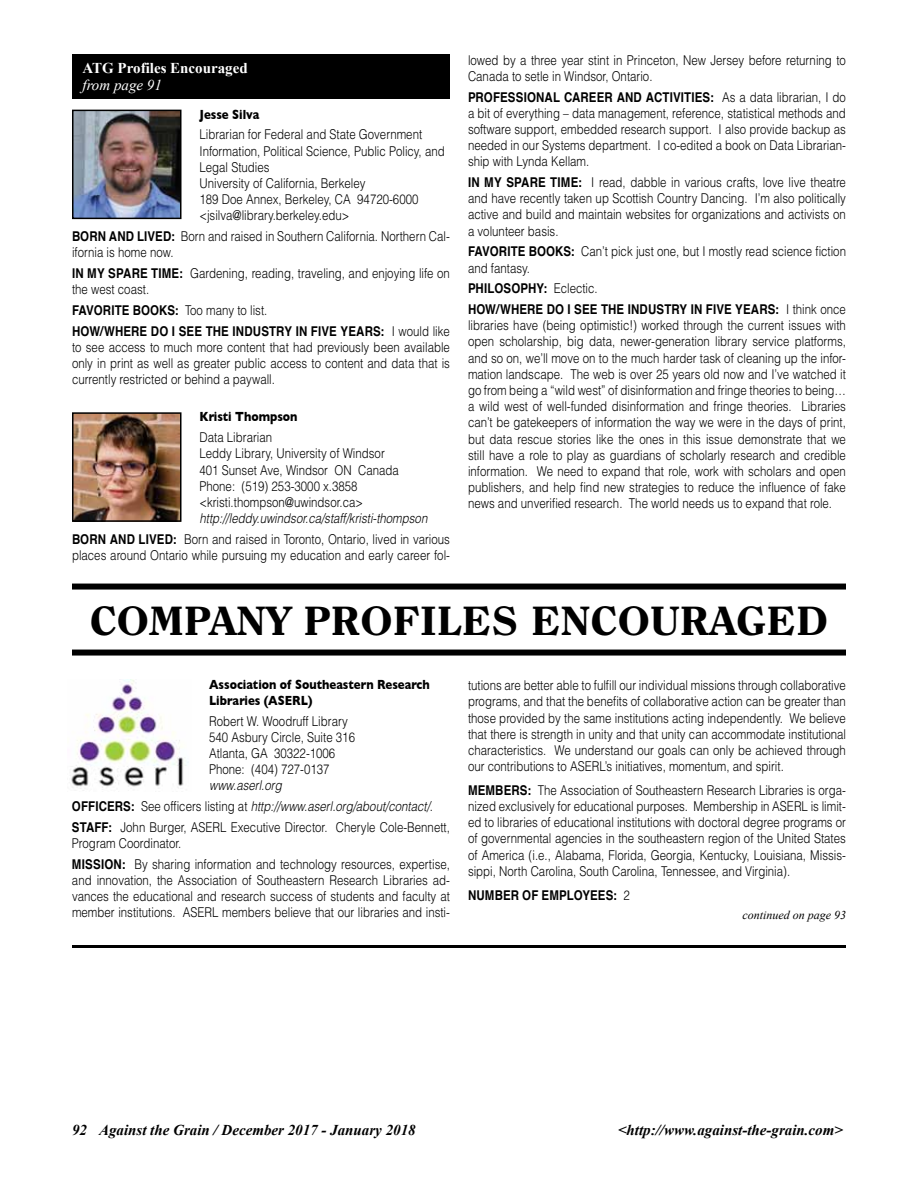
<style>
.page{position:relative;width:918px;height:1188px;background:#fff}
.page>*{position:absolute;margin:0;border:0;box-sizing:border-box;transform-origin:0 0}
.t1{font:800 40.5px "Clearface";color:#000;scale:1.1 1}
.t2{font:italic 700 15px "Times New Roman";color:#000}
.t3{font:700 15px "Times New Roman";color:#fff}
.t4{font:italic 15px "Times New Roman";color:#fff}
.t5{font:300 13.5px/16.2px "Helvetica";color:#000;scale:.85 1}
.t6{font:700 13.5px/20.7px "Helvetica";letter-spacing:.015em;color:#000;scale:.85 1}
.t7{font:italic 300 13.5px/20.7px "Helvetica";color:#000;scale:.85 1}
.t8{font:700 13.5px/16.2px "Gill Sans";color:#000;scale:.85 1}
.t9{font:italic 12px "Times New Roman";color:#000}
.s1{font-weight:700}
.s2{font-weight:300}
.s3{font-weight:700;font-style:normal}
.s4{font-style:normal}
.s5{font-style:italic}
</style>
<div class="page">
<div style="left:72px;top:584px;width:774px;height:6px;background:#000"></div>
<div style="left:72px;top:650px;width:774px;height:6px;background:#000"></div>
<div style="left:73px;top:55px;width:376px;height:43px;background:#000"></div>
<div style="left:72px;top:54px;width:378px;height:45px;border:2px solid #000"></div>
<img style="left:75px;top:113px;width:104px;height:103px">
<div style="left:72px;top:110px;width:110px;height:109px;border:2px solid #000"></div>
<img style="left:75px;top:415px;width:104px;height:104px">
<div style="left:72px;top:412px;width:110px;height:110px;border:2px solid #000"></div>
<img style="left:71px;top:680px;width:118px;height:111px">
<hr style="left:72px;top:945px;width:774px;height:3px;background:#000">
<p class="t3" style="left:82px;top:58px;width:167px">ATG Profiles Encouraged</p>
<p class="t4" style="left:82px;top:74px;width:81px">from page 91</p>
<p class="t8" style="left:199px;top:106px;width:72px">Jesse Silva</p>
<p class="t5" style="left:199px;top:126px;width:290px">Librarian for Federal and State Government Information, Political Science, Public Policy, and Legal Studies<br>University of California, Berkeley<br>189 Doe Annex, Berkeley, CA 94720-6000 &lt;jsilva@library.berkeley.edu&gt;</p>
<p class="t5" style="left:72px;top:228px;width:446px"><span class="s1">BORN AND LIVED:</span> Born and raised in Southern California. Northern Cal&shy;ifornia is home now.</p>
<p class="t5" style="left:72px;top:265px;width:446px"><span class="s1">IN MY SPARE TIME:</span> Gardening, reading, traveling, and enjoying life on the west coast.</p>
<p class="t6" style="left:72px;top:300px;width:446px">FAVORITE BOOKS: <span class="s2">Too many to list.<br></span>HOW/WHERE DO I SEE THE INDUSTRY IN FIVE YEARS: <span class="s2">I would like</span></p>
<p class="t5" style="left:72px;top:339px;width:446px;text-align:justify">to see access to much more content that had previously been available only in print as well as greater public access to content and data that is currently restricted or behind a paywall.</p>
<p class="t8" style="left:200px;top:409px;width:117px">Kristi Thompson</p>
<p class="t5" style="left:200px;top:429px;width:236px">Data Librarian<br>Leddy Library, University of Windsor<br>401 Sunset Ave, Windsor ON Canada<br>Phone: (519) 253-3000 x.3858 &lt;kristi.thompson@uwindsor.ca&gt;</p>
<p class="t7" style="left:72px;top:508px;width:446px;text-indent:127px">http://leddy.uwindsor.ca/staff/kristi-thompson<br><span class="s3">BORN AND LIVED:</span> <span class="s4">Born and raised in Toronto, Ontario, lived in various</span></p>
<p class="t5" style="left:72px;top:547px;width:446px">places around Ontario while pursuing my education and early career fol-</p>
<p class="t5" style="left:468px;top:51px;width:446px">lowed by a three year stint in Princeton, New Jersey before returning to<br>Canada to setle in Windsor, Ontario.</p>
<p class="t5" style="left:468px;top:88px;width:446px;text-align:justify"><span class="s1">PROFESSIONAL CAREER AND ACTIVITIES:</span> As a data librarian, I do a bit of everything – data management, reference, statistical methods and software support, embedded research support. I also provide backup as needed in our Systems department. I co-edited a book on Data Librarian&shy;ship with Lynda Kellam.</p>
<p class="t5" style="left:468px;top:174px;width:446px;text-align:justify"><span class="s1">IN MY SPARE TIME:</span> I read, dabble in various crafts, love live theatre and have recently taken up Scottish Country Dancing. I’m also politically active and build and maintain websites for organizations and activists on a volunteer basis.</p>
<p class="t5" style="left:468px;top:243px;width:446px"><span class="s1">FAVORITE BOOKS:</span> Can’t pick just one, but I mostly read science fiction and fantasy.</p>
<p class="t6" style="left:468px;top:278px;width:446px">PHILOSOPHY: <span class="s2">Eclectic.<br></span>HOW/WHERE DO I SEE THE INDUSTRY IN FIVE YEARS: <span class="s2">I think once</span></p>
<p class="t5" style="left:468px;top:317px;width:446px;text-align:justify">libraries have (being optimistic!) worked through the current issues with open scholarship, big data, newer-generation library service platforms, and so on, we’ll move on to the much harder task of cleaning up the infor&shy;mation landscape. The web is over 25 years old now and I’ve watched it go from being a “wild west” of disinformation and fringe theories to being… a wild west of well-funded disinformation and fringe theories. Libraries can’t be gatekeepers of information the way we were in the days of print, but data rescue stories like the ones in this issue demonstrate that we still have a role to play as guardians of scholarly research and credible information. We need to expand that role, work with scholars and open publishers, and help find new strategies to reduce the influence of fake news and unverified research. The world needs us to expand that role.</p>
<h1 class="t1" style="left:90px;top:596px;width:673px">COMPANY PROFILES ENCOURAGED</h1>
<p class="t8" style="left:209px;top:676px;width:261px">Association of Southeastern Research<br>Libraries (ASERL)</p>
<p class="t5" style="left:209px;top:712px;width:173px">Robert W. Woodruff Library<br>540 Asbury Circle, Suite 316<br>Atlanta, GA 30322-1006<br>Phone: (404) 727-0137</p>
<p class="t5" style="left:72px;top:775px;width:446px;line-height:20.7px;text-indent:137px"><span class="s5">www.aserl.org<br></span><span class="s1">OFFICERS:</span> See officers listing at <span class="s5">http://www.aserl.org/about/contact/</span>.<br><span class="s1">STAFF:</span> John Burger, ASERL Executive Director. Cheryle Cole-Bennett,</p>
<p class="t5" style="left:72px;top:833px;width:446px;line-height:20.7px">Program Coordinator.<br><span class="s1">M ISSION:</span> By sharing information and technology resources, expertise,</p>
<p class="t5" style="left:72px;top:872px;width:446px;text-align:justify">and innovation, the Association of Southeastern Research Libraries ad&shy;vances the educational and research success of students and faculty at member institutions. ASERL members believe that our libraries and insti-</p>
<p class="t5" style="left:468px;top:677px;width:446px;text-align:justify">tutions are better able to fulfill our individual missions through collaborative programs, and that the benefits of collaborative action can be greater than those provided by the same institutions acting independently. We believe that there is strength in unity and that unity can accommodate institutional characteristics. We understand our goals can only be achieved through our contributions to ASERL’s initiatives, momentum, and spirit.</p>
<p class="t5" style="left:468px;top:782px;width:446px;text-align:justify"><span class="s1">MEMBERS:</span> The Association of Southeastern Research Libraries is orga&shy;nized exclusively for educational purposes. Membership in ASERL is limit&shy;ed to libraries of educational institutions with doctoral degree programs or of governmental agencies in the southeastern region of the United States of America (i.e., Alabama, Florida, Georgia, Kentucky, Louisiana, Missis&shy;sippi, North Carolina, South Carolina, Tennessee, and Virginia).</p>
<p class="t6" style="left:468px;top:885px;width:192px">NUMBER OF EMPLOYEES: <span class="s2">2</span></p>
<p class="t9" style="left:742px;top:907px;width:105px">continued on page 93</p>
<p class="t2" style="left:72px;top:1120px;width:345px">92 Against the Grain / December 2017 - January 2018</p>
<p class="t2" style="left:618px;top:1120px;width:226px">&lt;http://www.against-the-grain.com&gt;</p>
</div>
